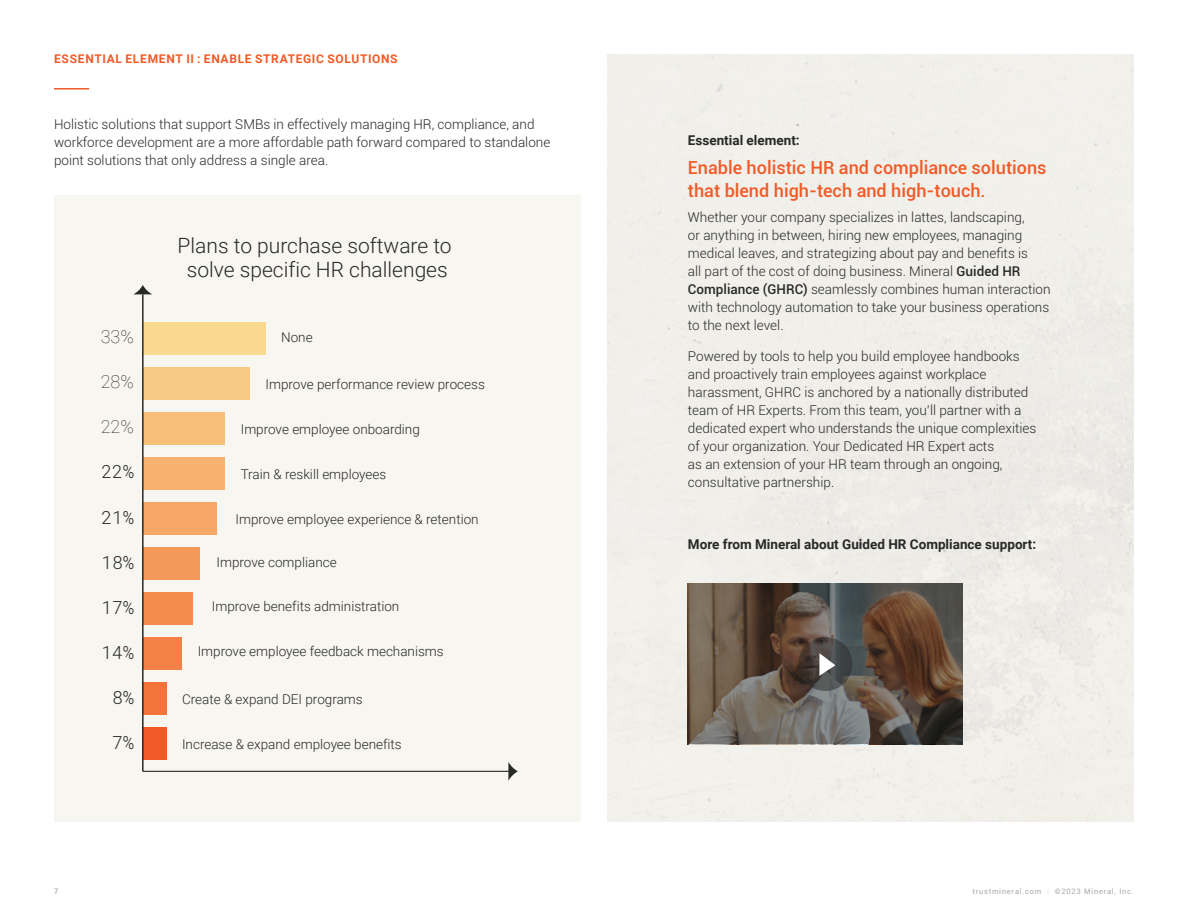
<style>
.page{position:relative;width:1188px;height:918px;background:#fff}
.page>*{position:absolute;margin:0;border:0;box-sizing:border-box;transform-origin:0 0}
.t1{font:300 21px/24px "Roboto";color:#282828;text-align:center}
.Secondary_header{font:500 18px/22.5px "Roboto";color:#f15a26}
.t2{font:300 18px "Roboto Mono";color:#282827}
.t3{font:100 18px "Roboto";color:#282827}
.body_copy{font:300 13.5px/18px "Roboto";color:#282828}
.t4{font:300 13.5px "Roboto";color:#282827}
.Tertiary_header{font:700 13.5px "Roboto";color:#282828}
.Eyebrow_text{font:700 12px "Roboto";letter-spacing:.055em;color:#f15a26}
.t5{font:7.5px "Roboto";letter-spacing:.1em;color:#a9a9a9}
.t6{font:7.5px "Roboto";color:#939598}
.s1{font-weight:500}
.s2{font-weight:100}
</style>
<div class="page">
<hr style="left:54px;top:88px;width:35px;height:2px;background:#f15a26">
<div style="left:608px;top:54px;width:526px;height:768px;background:#f0efea"></div>
<svg style="left:688px;top:584px;width:275px;height:160px;background:#615448"></svg>
<svg style="left:798px;top:637px;width:54px;height:54px;background:#464341"></svg>
<svg style="left:819px;top:653px;width:16px;height:23px"></svg>
<div style="left:54px;top:196px;width:526px;height:626px;background:#f7f6f1"></div>
<svg style="left:508px;top:762px;width:10px;height:19px"></svg>
<hr style="left:143px;top:771px;width:372px;height:1px;background:#282828">
<div style="left:143px;top:322px;width:123px;height:33px;background:#f9d88f"></div>
<div style="left:143px;top:367px;width:107px;height:33px;background:#f8cb84"></div>
<div style="left:143px;top:412px;width:81px;height:33px;background:#f7bf7a"></div>
<div style="left:143px;top:457px;width:81px;height:33px;background:#f7b26f"></div>
<div style="left:143px;top:502px;width:74px;height:33px;background:#f6a665"></div>
<div style="left:143px;top:547px;width:57px;height:33px;background:#f5995b"></div>
<div style="left:143px;top:592px;width:50px;height:33px;background:#f48c50"></div>
<div style="left:143px;top:637px;width:39px;height:33px;background:#f38046"></div>
<div style="left:143px;top:682px;width:24px;height:33px;background:#f3733b"></div>
<div style="left:143px;top:727px;width:24px;height:33px;background:#f15a26"></div>
<svg style="left:134px;top:285px;width:18px;height:9px"></svg>
<hr style="left:142px;top:294px;width:2px;height:477px;background:#282828">
<p class="Eyebrow_text" style="left:54px;top:50px;width:345px">ESSENTIAL ELEMENT II : ENABLE STRATEGIC SOLUTIONS</p>
<p class="body_copy" style="left:54px;top:115px;width:498px">Holistic solutions that support SMBs in effectively managing HR, compliance, and workforce development are a more affordable path forward compared to standalone point solutions that only address a single area.</p>
<p class="t1" style="left:178px;top:233px;width:276px">Plans to purchase software to solve specific HR challenges</p>
<p class="t3" style="left:101px;top:324px;width:35px">33%</p>
<p class="t4" style="left:281px;top:328px;width:33px">None</p>
<p class="t3" style="left:101px;top:369px;width:35px">28%</p>
<p class="t4" style="left:266px;top:375px;width:221px">Improve performance review process</p>
<p class="t3" style="left:101px;top:414px;width:35px">22%</p>
<p class="t4" style="left:241px;top:420px;width:181px">Improve employee onboarding</p>
<p class="t2" style="left:102px;top:459px;width:34px">22%</p>
<p class="t4" style="left:241px;top:465px;width:147px">Train &amp; reskill employees</p>
<p class="t2" style="left:102px;top:505px;width:34px">21%</p>
<p class="t4" style="left:235px;top:510px;width:245px">Improve employee experience &amp; retention</p>
<p class="t2" style="left:102px;top:550px;width:34px">18%</p>
<p class="t4" style="left:217px;top:553px;width:122px">Improve compliance</p>
<p class="t2" style="left:102px;top:595px;width:34px">17%</p>
<p class="t4" style="left:212px;top:597px;width:189px">Improve benefits administration</p>
<p class="t2" style="left:102px;top:640px;width:34px">14%</p>
<p class="t4" style="left:198px;top:642px;width:247px">Improve employee feedback mechanisms</p>
<p class="t2" style="left:112px;top:685px;width:23px">8%</p>
<p class="t4" style="left:182px;top:690px;width:182px">Create &amp; expand DEI programs</p>
<p class="t2" style="left:112px;top:730px;width:23px">7%</p>
<p class="t4" style="left:182px;top:735px;width:221px">Increase &amp; expand employee benefits</p>
<p class="Tertiary_header" style="left:688px;top:131px;width:113px">Essential element:</p>
<p class="Secondary_header" style="left:688px;top:156px;width:360px">Enable holistic HR and compliance solutions that blend high-tech and high-touch.</p>
<p class="body_copy" style="left:688px;top:207px;width:364px">Whether your company specializes in lattes, landscaping,<br>or anything in between, hiring new employees, managing medical leaves, and strategizing about pay and benefits is<br>all part of the cost of doing business. Mineral <span class="s1">Guided HR Compliance (GHRC)</span> seamlessly combines human interaction with technology automation to take your business operations to the next level.</p>
<p class="body_copy" style="left:688px;top:347px;width:350px">Powered by tools to help you build employee handbooks and proactively train employees against workplace harassment, GHRC is anchored by a nationally distributed team of HR Experts. From this team, you’ll partner with a dedicated expert who understands the unique complexities of your organization. Your Dedicated HR Expert acts<br>as an extension of your HR team through an ongoing, consultative partnership.</p>
<p class="Tertiary_header" style="left:688px;top:535px;width:350px">More from Mineral about Guided HR Compliance support:</p>
<p class="t6" style="left:54px;top:886px;width:6px">7</p>
<p class="t5" style="left:972px;top:886px;width:163px">trustmineral.com <span class="s2">|</span> ©2023 Mineral, Inc.</p>
</div>
